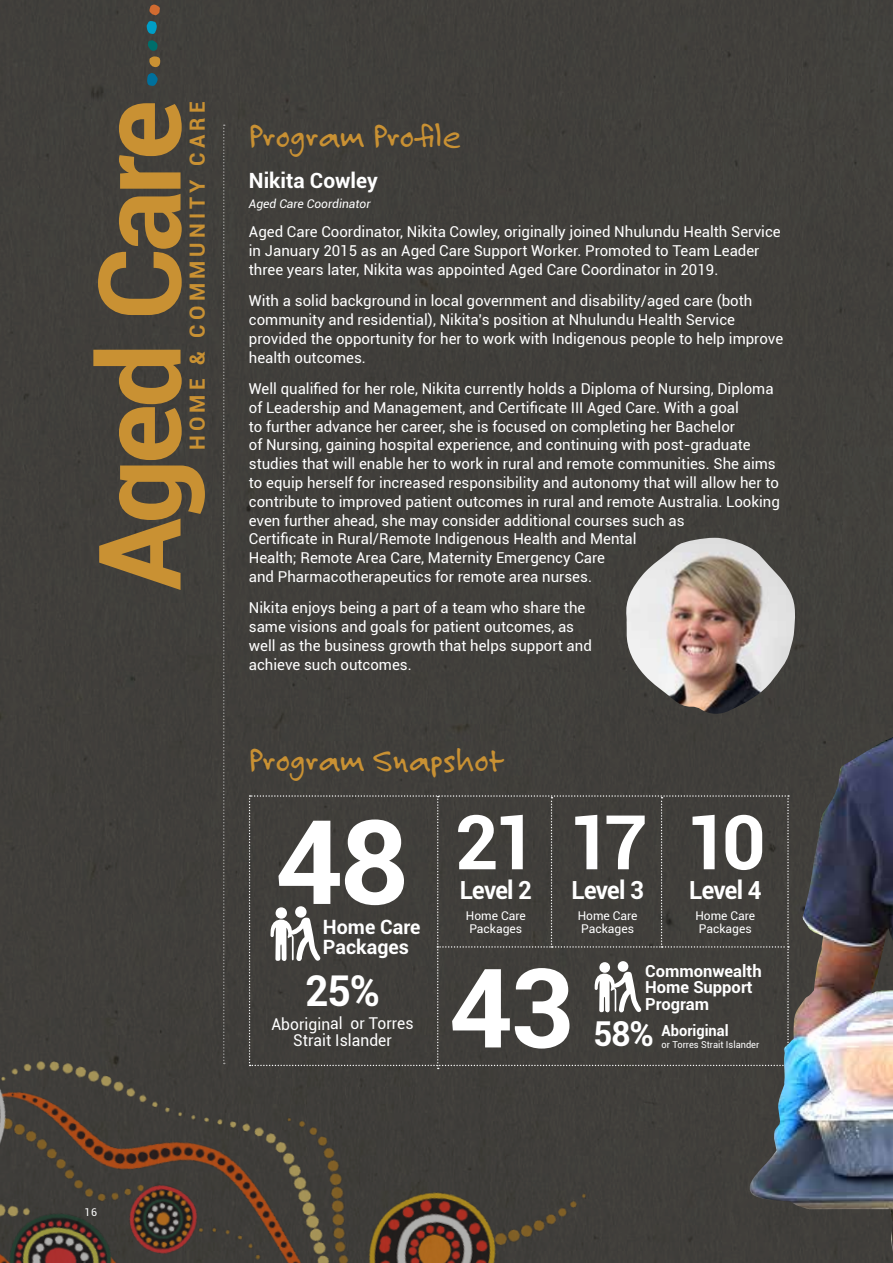
<style>
.page{position:relative;width:893px;height:1263px;background:#413e3b}
.page>*{position:absolute;margin:0;border:0;box-sizing:border-box;transform-origin:0 0}
.t1{font:700 117.15px "Roboto";color:#fff}
.t2{font:700 114.45px "Roboto";letter-spacing:-.04em;color:#c99133}
.t3{font:700 110.1px "Roboto";color:#fff}
.t4{font:700 75.6px "Roboto";color:#fff}
.t5{font:700 42.45px "Roboto";color:#fff;scale:.96 1}
.t6{font:36px "Felt Tip Roman";color:#c99133}
.t7{font:700 34.35px "Roboto";color:#fff;scale:.96 1}
.t8{font:700 25.05px "Roboto";letter-spacing:-.035em;color:#fff;scale:.96 1}
.t9{font:700 21px "Roboto";letter-spacing:.2em;color:#c99133}
.t10{font:700 21px "Roboto";color:#fff}
.t11{font:700 19.8px/19.6px "Roboto";color:#fff}
.t12{font:700 16.65px/16.5px "Roboto";color:#fff}
.t13{font:16.35px/16.5px "Roboto";letter-spacing:-.005em;color:#fff;text-align:center;scale:.96 1}
.t14{font:700 15.15px "Roboto";color:#fff;scale:.96 1}
.t15{font:15px/18.8px "Roboto";color:#fff}
.t16{font:12px/13.5px "Roboto";color:#fff}
.t17{font:italic 12px "Roboto";color:#fff}
.t18{font:10.65px "Roboto";color:#fff}
.t19{font:9.6px "Roboto";color:#fff;scale:.96 1}
</style>
<div class="page">
<svg style="left:223px;top:124px;width:2px;height:894px"></svg>
<svg style="left:147px;top:21px;width:10px;height:13px"></svg>
<svg style="left:149px;top:4px;width:11px;height:11px"></svg>
<svg style="left:148px;top:40px;width:12px;height:27px"></svg>
<svg style="left:147px;top:73px;width:11px;height:13px"></svg>
<img style="left:626px;top:538px;width:171px;height:176px">
<img style="left:749px;top:737px;width:144px;height:514px">
<svg style="left:249px;top:795px;width:540px;height:274px"></svg>
<div style="left:618px;top:961px;width:10px;height:11px;background:#fff;border-radius:50%"></div>
<div style="left:599px;top:962px;width:11px;height:11px;background:#fff;border-radius:50%"></div>
<img style="left:0;top:1018px;width:658px;height:245px">
<h3 class="t9" style="left:183px;top:450px;width:350px;rotate:-90deg">HOME &amp; COMMUNITY CARE</h3>
<h2 class="t2" style="left:59px;top:591px;width:492px;rotate:-90deg">Aged Care</h2>
<h3 class="t6" style="left:249px;top:112px;width:214px">Program Profile</h3>
<h3 class="t10" style="left:249px;top:166px;width:130px">Nikita Cowley</h3>
<p class="t17" style="left:249px;top:196px;width:123px">Aged Care Coordinator</p>
<p class="t15" style="left:249px;top:222px;width:533px">Aged Care Coordinator, Nikita Cowley, originally joined Nhulundu Health Service in January 2015 as an Aged Care Support Worker. Promoted to Team Leader three years later, Nikita was appointed Aged Care Coordinator in 2019.</p>
<p class="t15" style="left:249px;top:291px;width:536px">With a solid background in local government and disability/aged care (both community and residential), Nikita’s position at Nhulundu Health Service provided the opportunity for her to work with Indigenous people to help improve health outcomes.</p>
<p class="t15" style="left:249px;top:379px;width:533px">Well qualified for her role, Nikita currently holds a Diploma of Nursing, Diploma of Leadership and Management, and Certificate III Aged Care. With a goal<br>to further advance her career, she is focused on completing her Bachelor<br>of Nursing, gaining hospital experience, and continuing with post-graduate studies that will enable her to work in rural and remote communities. She aims to equip herself for increased responsibility and autonomy that will allow her to contribute to improved patient outcomes in rural and remote Australia. Looking even further ahead, she may consider additional courses such as<br>Certificate in Rural/Remote Indigenous Health and Mental<br>Health; Remote Area Care, Maternity Emergency Care<br>and Pharmacotherapeutics for remote area nurses.</p>
<p class="t15" style="left:249px;top:598px;width:345px">Nikita enjoys being a part of a team who share the same visions and goals for patient outcomes, as well as the business growth that helps support and achieve such outcomes.</p>
<h3 class="t6" style="left:249px;top:737px;width:256px">Program Snapshot</h3>
<h1 class="t1" style="left:275px;top:780px;width:134px">48</h1>
<h3 class="t4" style="left:455px;top:789px;width:312px">21 17 10</h3>
<h3 class="t8" style="left:460px;top:872px;width:77px">Level 2</h3>
<h3 class="t8" style="left:571px;top:872px;width:77px">Level 3</h3>
<h3 class="t8" style="left:689px;top:872px;width:77px">Level 4</h3>
<h3 class="t11" style="left:323px;top:917px;width:99px">Home Care<br>Packages</h3>
<p class="t16" style="left:466px;top:908px;width:61px">Home Care<br>Packages</p>
<p class="t16" style="left:578px;top:908px;width:61px">Home Care<br>Packages</p>
<p class="t16" style="left:695px;top:908px;width:61px">Home Care</p>
<p class="t16" style="left:699px;top:922px;width:54px">Packages</p>
<h3 class="t5" style="left:305px;top:960px;width:79px">25%</h3>
<p class="t13" style="left:271px;top:1015px;width:150px">Aboriginal or Torres<br>Strait Islander</p>
<h3 class="t3" style="left:449px;top:931px;width:126px">43</h3>
<p class="t12" style="left:645px;top:962px;width:118px">Commonwealth<br>Home Support<br>Program</p>
<h3 class="t7" style="left:594px;top:1009px;width:64px">58%</h3>
<p class="t14" style="left:662px;top:1020px;width:71px">Aboriginal</p>
<p class="t19" style="left:662px;top:1038px;width:103px">or Torres Strait Islander</p>
<p class="t18" style="left:85px;top:1205px;width:14px">16</p>
</div>
